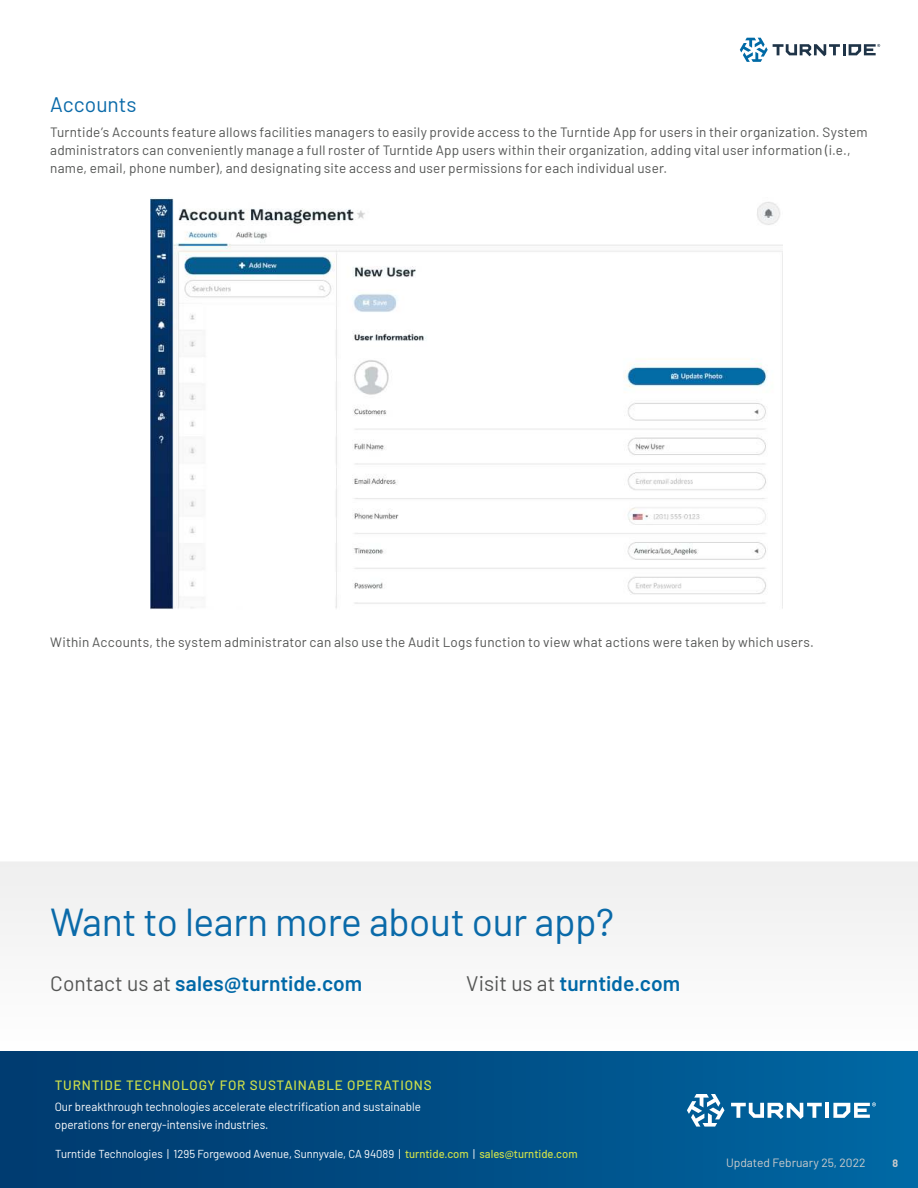
<style>
.page{position:relative;width:918px;height:1188px;background:#fff}
.page>*{position:absolute;margin:0;border:0;box-sizing:border-box;transform-origin:0 0}
.t1{font:39px "Barlow";letter-spacing:-.01em;color:#0a6aa9}
.t2{font:600 21px "Barlow";letter-spacing:.005em;color:#0068a7}
.t3{font:21px "Barlow";color:#0a6aa9}
.t4{font:13.5px/18px "Barlow";letter-spacing:.015em;color:#545554}
.t5{font:500 13.5px "Barlow";letter-spacing:.06em;color:#cddf4a}
.t6{font:12px/18px "Barlow";color:#fff}
.t7{font:12px "Barlow";color:#ccc}
.t8{font:11.55px "Barlow";color:#fff}
.t9{font:700 10.5px "Barlow";color:#ccc}
.s1{font-weight:400;color:#545554}
.s2{font-weight:500;color:#cddf4a}
</style>
<div class="page">
<svg style="left:740px;top:38px;width:140px;height:24px"></svg>
<div style="left:0;top:1051px;width:918px;height:137px;background:linear-gradient(to right,#00386c,#0067a2)"></div>
<svg style="left:687px;top:1094px;width:38px;height:33px"></svg>
<hr style="left:825px;top:1103px;width:4px;height:15px;background:#fff">
<svg style="left:731px;top:1103px;width:91px;height:16px"></svg>
<svg style="left:833px;top:1102px;width:43px;height:16px"></svg>
<img style="left:150px;top:197px;width:632px;height:413px">
<h2 class="t3" style="left:50px;top:97px;width:88px">Accounts</h2>
<p class="t4" style="left:50px;top:122px;width:819px">Turntide’s Accounts feature allows facilities managers to easily provide access to the Turntide App for users in their organization. System administrators can conveniently manage a full roster of Turntide App users within their organization, adding vital user information (i.e., name, email, phone number), and designating site access and user permissions for each individual user.</p>
<p class="t4" style="left:50px;top:632px;width:765px">Within Accounts, the system administrator can also use the Audit Logs function to view what actions were taken by which users.</p>
<h1 class="t1" style="left:50px;top:909px;width:566px">Want to learn more about our app?</h1>
<h2 class="t2" style="left:50px;top:976px;width:314px"><span class="s1">Contact us at</span> sales@turntide.com</h2>
<h2 class="t2" style="left:466px;top:976px;width:215px"><span class="s1">Visit us at</span> turntide.com</h2>
<p class="t5" style="left:55px;top:1080px;width:379px">TURNTIDE TECHNOLOGY FOR SUSTAINABLE OPERATIONS</p>
<p class="t6" style="left:55px;top:1097px;width:368px">Our breakthrough technologies accelerate electrification and sustainable operations for energy-intensive industries.</p>
<p class="t8" style="left:55px;top:1145px;width:524px">Turntide Technologies | 1295 Forgewood Avenue, Sunnyvale, CA 94089 | <span class="s2">turntide.com</span> | <span class="s2">sales@turntide.com</span></p>
<p class="t7" style="left:726px;top:1158px;width:141px">Updated February 25, 2022</p>
<p class="t9" style="left:892px;top:1158px;width:7px">8</p>
</div>
